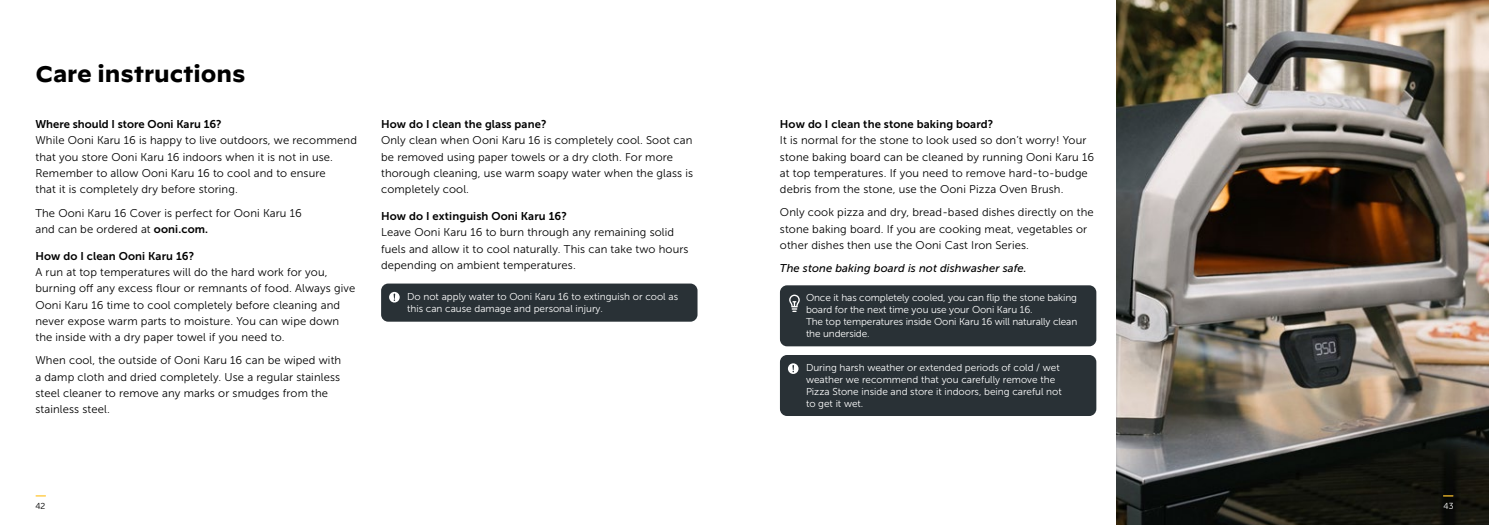
<style>
.page{position:relative;width:1489px;height:525px;background:#fff}
.page>*{position:absolute;margin:0;border:0;box-sizing:border-box;transform-origin:0 0}
.t1{font:700 22.5px "Decimal";color:#000}
.t2{font:11.25px/16.2px "Museo Sans 300";letter-spacing:.01em;color:#000}
.t3{font:11.25px "Museo Sans 700";letter-spacing:.01em;color:#000}
.t4{font:italic 11.25px "Museo Sans 500";letter-spacing:.01em;color:#000}
.t5{font:10px/12px "Museo Sans 300";color:#fff}
.t6{font:8.75px "Museo Sans Rounded 300";color:#000101}
.t7{font:8.75px "Museo Sans Rounded 300";color:#fff}
.s1{font-family:"Museo Sans 700"}
</style>
<div class="page">
<img style="left:1116px;top:0;width:372px;height:524px">
<div style="left:381px;top:283px;width:316px;height:38px;background:#293136;border-radius:7px"></div>
<svg style="left:389px;top:292px;width:11px;height:10px"></svg>
<div style="left:780px;top:355px;width:316px;height:61px;background:#293136;border-radius:7px"></div>
<svg style="left:787px;top:363px;width:11px;height:11px"></svg>
<div style="left:780px;top:285px;width:316px;height:61px;background:#293136;border-radius:7px"></div>
<svg style="left:789px;top:294px;width:10px;height:18px"></svg>
<h1 class="t1" style="left:35px;top:61px;width:211px">Care instructions</h1>
<p class="t3" style="left:35px;top:118px;width:188px">Where should I store Ooni Karu 16?</p>
<p class="t2" style="left:35px;top:132px;width:323px">While Ooni Karu 16 is happy to live outdoors, we recommend that you store Ooni Karu 16 indoors when it is not in use.<br>Remember to allow Ooni Karu 16 to cool and to ensure<br>that it is completely dry before storing.</p>
<p class="t2" style="left:35px;top:204px;width:268px">The Ooni Karu 16 Cover is perfect for Ooni Karu 16 and can be ordered at <span class="s1">ooni.com.</span></p>
<p class="t3" style="left:35px;top:249px;width:160px">How do I clean Ooni Karu 16?</p>
<p class="t2" style="left:35px;top:264px;width:321px">A run at top temperatures will do the hard work for you, burning off any excess flour or remnants of food. Always give Ooni Karu 16 time to cool completely before cleaning and never expose warm parts to moisture. You can wipe down the inside with a dry paper towel if you need to.</p>
<p class="t2" style="left:35px;top:352px;width:307px">When cool, the outside of Ooni Karu 16 can be wiped with a damp cloth and dried completely. Use a regular stainless steel cleaner to remove any marks or smudges from the stainless steel.</p>
<p class="t3" style="left:381px;top:118px;width:167px">How do I clean the glass pane?</p>
<p class="t2" style="left:381px;top:132px;width:313px">Only clean when Ooni Karu 16 is completely cool. Soot can be removed using paper towels or a dry cloth. For more thorough cleaning, use warm soapy water when the glass is completely cool.</p>
<p class="t3" style="left:381px;top:210px;width:187px">How do I extinguish Ooni Karu 16?</p>
<p class="t2" style="left:381px;top:224px;width:309px">Leave Ooni Karu 16 to burn through any remaining solid fuels and allow it to cool naturally. This can take two hours depending on ambient temperatures.</p>
<p class="t5" style="left:407px;top:290px;width:272px">Do not apply water to Ooni Karu 16 to extinguish or cool as this can cause damage and personal injury.</p>
<p class="t3" style="left:780px;top:118px;width:215px">How do I clean the stone baking board?</p>
<p class="t2" style="left:780px;top:132px;width:316px">It is normal for the stone to look used so don’t worry! Your stone baking board can be cleaned by running Ooni Karu 16 at top temperatures. If you need to remove hard-to-budge debris from the stone, use the Ooni Pizza Oven Brush.</p>
<p class="t2" style="left:780px;top:204px;width:315px">Only cook pizza and dry, bread-based dishes directly on the stone baking board. If you are cooking meat, vegetables or other dishes then use the Ooni Cast Iron Series.</p>
<p class="t4" style="left:780px;top:262px;width:248px">The stone baking board is not dishwasher safe.</p>
<p class="t5" style="left:806px;top:292px;width:273px">Once it has completely cooled, you can flip the stone baking board for the next time you use your Ooni Karu 16.<br>The top temperatures inside Ooni Karu 16 will naturally clean the underside.</p>
<p class="t5" style="left:806px;top:361px;width:257px">During harsh weather or extended periods of cold / wet weather we recommend that you carefully remove the Pizza Stone inside and store it indoors, being careful not to get it wet.</p>
<p class="t6" style="left:35px;top:501px;width:11px">42</p>
<p class="t7" style="left:1443px;top:501px;width:11px">43</p>
</div>
